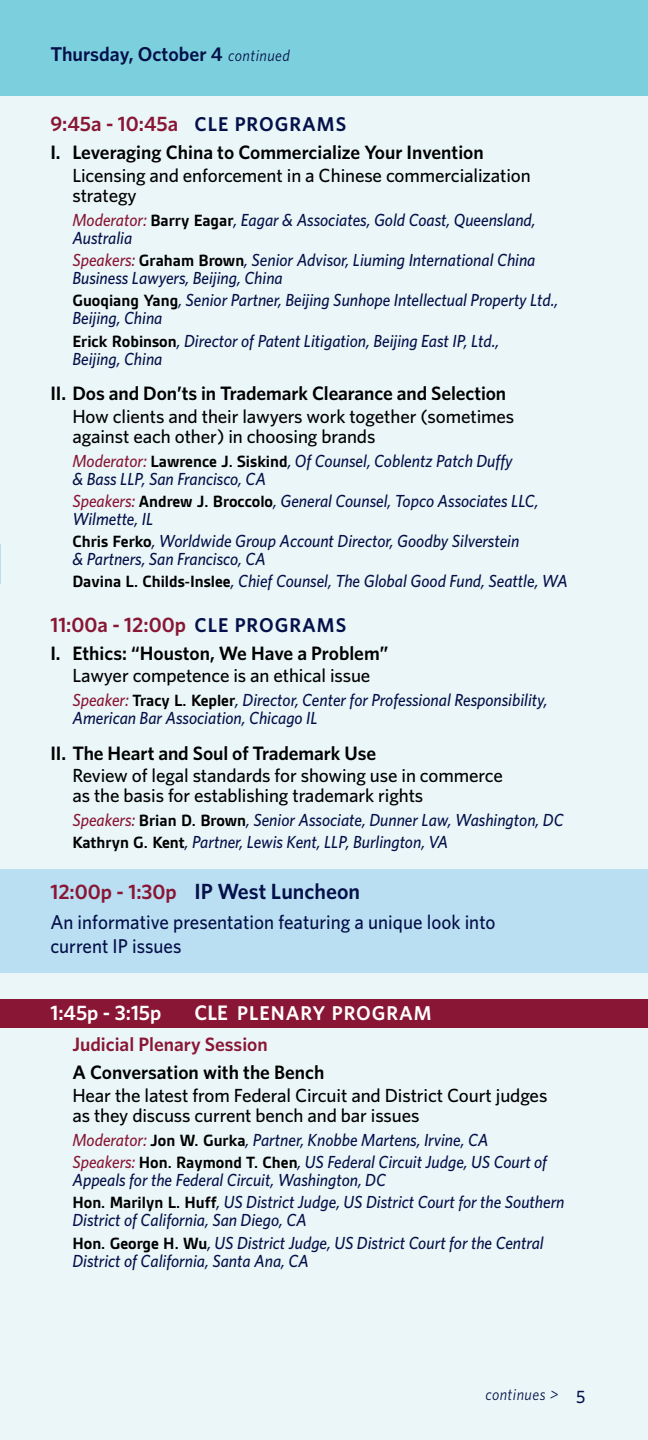
<style>
.page{position:relative;width:648px;height:1440px;background:#eaf6f7}
.page>*{position:absolute;margin:0;border:0;box-sizing:border-box;transform-origin:0 0}
.t1{font:600 22px "Whitney";color:#041049}
.t2{font:600 21px "Whitney";color:#891635}
.t3{font:600 21px "Whitney";color:#fff}
.t4{font:500 20px/24px "Whitney";color:#041049;scale:.95 1}
.t5{font:600 20px "Whitney";color:#041049}
.t6{font:600 20px "Whitney";letter-spacing:.05em;color:#fff}
.t7{font:600 19.4px "Whitney";letter-spacing:-.005em;color:#000}
.t8{font:600 19.4px "Whitney";color:#891635}
.t9{font:500 19px/20px "Whitney";letter-spacing:-.005em;color:#000}
.t10{font:500 18px "Whitney";color:#041049}
.t11{font:italic 500 17.6px/18px "Whitney";color:#041049;scale:.95 1}
.t12{font:italic 16px "Whitney";letter-spacing:.03em;color:#041049;scale:.95 1}
.s1{font-weight:400;font-style:italic;font-size:16px}
.s2{font-size:20px;color:#041049}
.s3{color:#891635}
.s4{font-family:"Gesta";font-weight:700;font-style:normal;color:#000}
.s5{font-size:21px;color:#891635}
.s6{font-size:21px}
</style>
<div class="page">
<hr style="left:0;top:544px;width:1px;height:39px;background:#8bc9ee">
<div style="left:0;top:870px;width:648px;height:103px;background:#badff2"></div>
<div style="left:0;top:0;width:648px;height:96px;background:#7ccfdd"></div>
<div style="left:0;top:1000px;width:648px;height:28px;background:#891635"></div>
<p class="t5" style="left:50px;top:42px;width:241px">Thursday, October 4 <span class="s1">continued</span></p>
<p class="t2" style="left:50px;top:111px;width:297px">9:45a - 10:45a <span class="s2">CLE PROGRAMS</span></p>
<p class="t7" style="left:50px;top:140px;width:435px">I. Leveraging China to Commercialize Your Invention</p>
<p class="t9" style="left:72px;top:165px;width:460px">Licensing and enforcement in a Chinese commercialization strategy</p>
<p class="t11" style="left:72px;top:210px;width:489px"><span class="s3">Moderator:</span> <span class="s4">Barry Eagar</span>, Eagar &amp; Associates, Gold Coast, Queensland,<br>Australia</p>
<p class="t11" style="left:72px;top:250px;width:489px"><span class="s3">Speakers:</span> <span class="s4">Graham Brown</span>, Senior Advisor, Liuming International China<br>Business Lawyers, Beijing, China</p>
<p class="t11" style="left:72px;top:291px;width:513px"><span class="s4">Guoqiang Yang</span>, Senior Partner, Beijing Sunhope Intellectual Property Ltd.,<br>Beijing, China</p>
<p class="t11" style="left:72px;top:331px;width:451px"><span class="s4">Erick Robinson</span>, Director of Patent Litigation, Beijing East IP, Ltd.,<br>Beijing, China</p>
<p class="t7" style="left:50px;top:381px;width:457px">II. Dos and Don’ts in Trademark Clearance and Selection</p>
<p class="t9" style="left:72px;top:406px;width:443px">How clients and their lawyers work together (sometimes against each other) in choosing brands</p>
<p class="t11" style="left:72px;top:451px;width:465px"><span class="s3">Moderator:</span> <span class="s4">Lawrence J. Siskind</span>, Of Counsel, Coblentz Patch Duffy &amp; Bass LLP, San Francisco, CA</p>
<p class="t11" style="left:72px;top:491px;width:492px"><span class="s3">Speakers:</span> <span class="s4">Andrew J. Broccolo</span>, General Counsel, Topco Associates LLC,<br>Wilmette, IL</p>
<p class="t11" style="left:72px;top:532px;width:472px"><span class="s4">Chris Ferko</span>, Worldwide Group Account Director, Goodby Silverstein &amp; Partners, San Francisco, CA</p>
<p class="t11" style="left:72px;top:572px;width:523px"><span class="s4">Davina L. Childs-Inslee</span>, Chief Counsel, The Global Good Fund, Seattle, WA</p>
<p class="t2" style="left:50px;top:612px;width:297px">11:00a - 12:00p <span class="s2">CLE PROGRAMS</span></p>
<p class="t7" style="left:50px;top:641px;width:340px">I. Ethics: “Houston, We Have a Problem”</p>
<p class="t9" style="left:72px;top:665px;width:300px">Lawyer competence is an ethical issue</p>
<p class="t11" style="left:72px;top:691px;width:502px"><span class="s3">Speaker:</span> <span class="s4">Tracy L. Kepler</span>, Director, Center for Professional Responsibility,<br>American Bar Association, Chicago IL</p>
<p class="t7" style="left:50px;top:741px;width:327px">II. The Heart and Soul of Trademark Use</p>
<p class="t9" style="left:72px;top:765px;width:432px">Review of legal standards for showing use in commerce as the basis for establishing trademark rights</p>
<p class="t11" style="left:72px;top:808px;width:519px;line-height:22.4px"><span class="s3">Speakers:</span> <span class="s4">Brian D. Brown</span>, Senior Associate, Dunner Law, Washington, DC<br><span class="s4">Kathryn G. Kent</span>, Partner, Lewis Kent, LLP, Burlington, VA</p>
<p class="t1" style="left:50px;top:878px;width:311px"><span class="s5">12:00p - 1:30p</span> IP West Luncheon</p>
<p class="t4" style="left:50px;top:910px;width:470px">An informative presentation featuring a unique look into current IP issues</p>
<p class="t3" style="left:50px;top:1000px;width:113px">1:45p - 3:15p</p>
<p class="t6" style="left:194px;top:1001px;width:239px"><span class="s6">CLE</span> PLENARY PROGRAM</p>
<p class="t8" style="left:72px;top:1033px;width:197px">Judicial Plenary Session</p>
<p class="t7" style="left:72px;top:1061px;width:254px">A Conversation with the Bench</p>
<p class="t9" style="left:72px;top:1085px;width:476px">Hear the latest from Federal Circuit and District Court judges as they discuss current bench and bar issues</p>
<p class="t11" style="left:72px;top:1128px;width:501px;line-height:22.4px"><span class="s3">Moderator:</span> <span class="s4">Jon W. Gurka</span>, Partner, Knobbe Martens, Irvine, CA<br><span class="s3">Speakers:</span> <span class="s4">Hon. Raymond T. Chen</span>, US Federal Circuit Judge, US Court of</p>
<p class="t11" style="left:72px;top:1168px;width:519px;line-height:22.4px">Appeals for the Federal Circuit, Washington, DC<br><span class="s4">Hon. Marilyn L. Huff</span>, US District Judge, US District Court for the Southern</p>
<p class="t11" style="left:72px;top:1209px;width:498px;line-height:22.4px">District of California, San Diego, CA<br><span class="s4">Hon. George H. Wu</span>, US District Judge, US District Court for the Central</p>
<p class="t11" style="left:72px;top:1251px;width:250px">District of California, Santa Ana, CA</p>
<p class="t12" style="left:485px;top:1385px;width:78px">continues &gt;</p>
<p class="t10" style="left:576px;top:1386px;width:11px">5</p>
</div>
